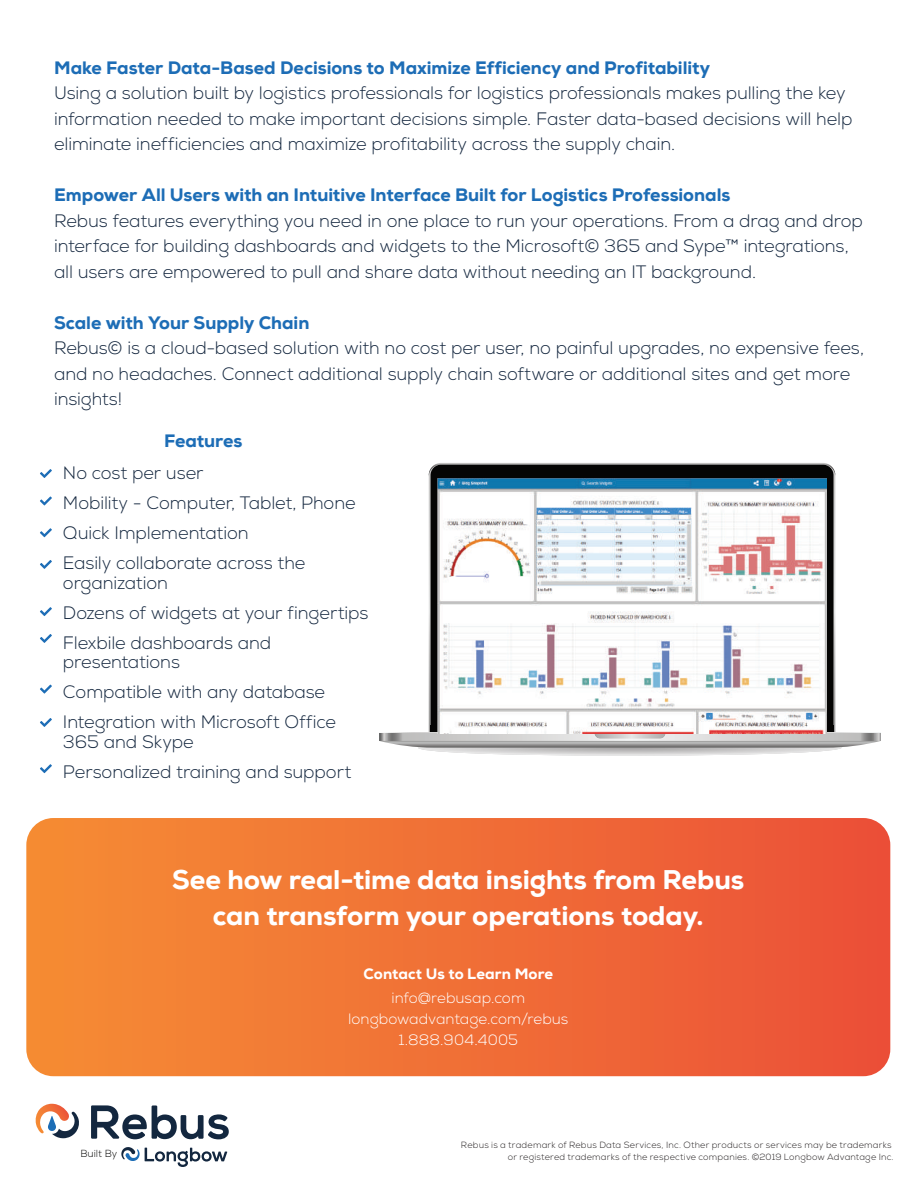
<style>
.page{position:relative;width:918px;height:1188px;background:#fff}
.page>*{position:absolute;margin:0;border:0;box-sizing:border-box;transform-origin:0 0}
.t1{font:800 27px/36px "Nexa";letter-spacing:-.005em;color:#fff;text-align:center}
.t2{font:300 18px/30px "Nexa";letter-spacing:-.005em;color:#13263e}
.t3{font:800 18px "Nexa";letter-spacing:-.005em;color:#1d6db6}
.t4{font:300 15px/21px "Nexa";letter-spacing:.005em;color:#fff;text-align:center}
.t5{font:800 15px "Nexa";letter-spacing:.005em;color:#fff}
.t6{font:300 10.2px "Nexa";color:#050504}
.t7{font:300 9px "Nexa";letter-spacing:.025em;color:#231f20}
</style>
<div class="page">
<svg style="left:26px;top:818px;width:864px;height:258px;background:#f06f36"></svg>
<svg style="left:91px;top:1105px;width:138px;height:34px"></svg>
<svg style="left:35px;top:1104px;width:44px;height:34px"></svg>
<svg style="left:121px;top:1147px;width:106px;height:20px"></svg>
<svg style="left:418px;top:740px;width:424px;height:16px;background:#d1d0d0"></svg>
<svg style="left:429px;top:463px;width:406px;height:14px"></svg>
<svg style="left:431px;top:725px;width:403px;height:7px"></svg>
<svg style="left:431px;top:465px;width:403px;height:260px;background:#131515"></svg>
<svg style="left:379px;top:732px;width:502px;height:16px;background:#bab5b4"></svg>
<img style="left:438px;top:479px;width:388px;height:254px">
<svg style="left:40px;top:469px;width:12px;height:9px"></svg>
<svg style="left:40px;top:497px;width:12px;height:8px"></svg>
<svg style="left:40px;top:528px;width:12px;height:9px"></svg>
<svg style="left:40px;top:560px;width:12px;height:9px"></svg>
<svg style="left:40px;top:607px;width:12px;height:9px"></svg>
<svg style="left:40px;top:634px;width:12px;height:9px"></svg>
<svg style="left:40px;top:685px;width:12px;height:9px"></svg>
<svg style="left:40px;top:718px;width:12px;height:9px"></svg>
<svg style="left:40px;top:764px;width:12px;height:9px"></svg>
<p class="t3" style="left:54px;top:56px;width:657px">Make Faster Data-Based Decisions to Maximize Efficiency and Profitability</p>
<p class="t2" style="left:54px;top:81px;width:800px;line-height:25.5px">Using a solution built by logistics professionals for logistics professionals makes pulling the key information needed to make important decisions simple. Faster data-based decisions will help eliminate inefficiencies and maximize profitability across the supply chain.</p>
<p class="t3" style="left:54px;top:184px;width:678px">Empower All Users with an Intuitive Interface Built for Logistics Professionals</p>
<p class="t2" style="left:54px;top:208px;width:810px;line-height:25.5px">Rebus features everything you need in one place to run your operations. From a drag and drop interface for building dashboards and widgets to the Microsoft© 365 and Sype™ integrations, all users are empowered to pull and share data without needing an IT background.</p>
<p class="t3" style="left:54px;top:311px;width:257px">Scale with Your Supply Chain</p>
<p class="t2" style="left:54px;top:336px;width:811px;line-height:25.5px">Rebus© is a cloud-based solution with no cost per user, no painful upgrades, no expensive fees, and no headaches. Connect additional supply chain software or additional sites and get more insights!</p>
<p class="t3" style="left:164px;top:430px;width:80px">Features</p>
<p class="t2" style="left:63px;top:458px;width:294px">No cost per user<br>Mobility - Computer, Tablet, Phone<br>Quick Implementation<br>Easily collaborate across the</p>
<p class="t2" style="left:63px;top:568px;width:307px">organization<br>Dozens of widgets at your fingertips<br>Flexbile dashboards and</p>
<p class="t2" style="left:63px;top:647px;width:275px">presentations<br>Compatible with any database<br>Integration with Microsoft Office</p>
<p class="t2" style="left:63px;top:727px;width:290px">365 and Skype<br>Personalized training and support</p>
<h1 class="t1" style="left:172px;top:862px;width:574px">See how real-time data insights from Rebus can transform your operations today.</h1>
<p class="t5" style="left:363px;top:964px;width:191px">Contact Us to Learn More</p>
<p class="t4" style="left:348px;top:988px;width:222px">info@rebusap.com longbowadvantage.com/rebus<br>1.888.904.4005</p>
<p class="t7" style="left:461px;top:1139px;width:432px">Rebus is a trademark of Rebus Data Services, Inc. Other products or services may be trademarks</p>
<p class="t6" style="left:80px;top:1147px;width:38px">Built By</p>
<p class="t7" style="left:508px;top:1151px;width:387px">or registered trademarks of the respective companies. ©2019 Longbow Advantage Inc.</p>
</div>
